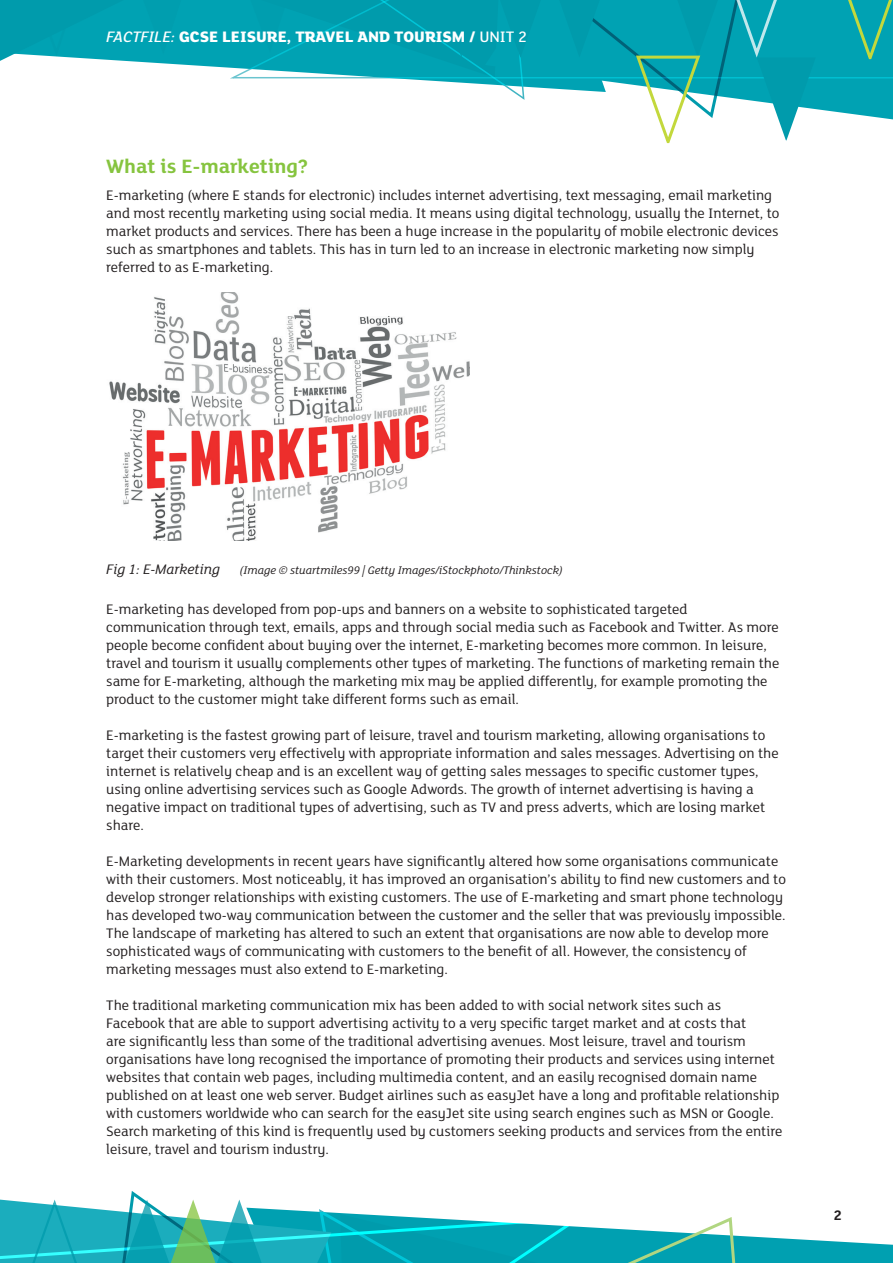
<style>
.page{position:relative;width:893px;height:1263px;background:#fff}
.page>*{position:absolute;margin:0;border:0;box-sizing:border-box;transform-origin:0 0}
.t1{font:700 21px "FS Lola";color:#86c43f}
.t2{font:500 16.5px "FS Lola";color:#fff}
.t3{font:800 16.5px "FS Lola";color:#fff}
.Body_Text{font:15px/18px "FS Lola";color:#231f20}
.t4{font:italic 15px "FS Lola";color:#231f20}
.t5{font:700 15px "FS Lola";color:#231f20}
.t6{font:italic 12px "FS Lola";color:#231f20}
.s1{font-style:italic}
.s2{font-weight:800}
</style>
<div class="page">
<div style="left:189px;top:0;width:36px;height:68px;background:#00a2b3"></div>
<svg style="left:0;top:0;width:189px;height:65px;background:#16a7b7"></svg>
<svg style="left:225px;top:0;width:668px;height:144px"></svg>
<svg style="left:0;top:1191px;width:893px;height:72px"></svg>
<img style="left:109px;top:293px;width:361px;height:248px">
<p class="t3" style="left:200px;top:25px;width:277px">SE LEISURE, TRAVEL AND TOURISM /</p>
<p class="t2" style="left:107px;top:27px;width:421px"><span class="s1">FACTFILE:</span> <span class="s2">GCE HISTORY OF ART /</span> ARCHITECTURE UNIT 2</p>
<h2 class="t1" style="left:106px;top:152px;width:204px">What is E-marketing?</h2>
<p class="Body_Text" style="left:106px;top:185px;width:675px">E-marketing (where E stands for electronic) includes internet advertising, text messaging, email marketing and most recently marketing using social media. It means using digital technology, usually the Internet, to market products and services. There has been a huge increase in the popularity of mobile electronic devices such as smartphones and tablets. This has in turn led to an increase in electronic marketing now simply referred to as E-marketing.</p>
<p class="t4" style="left:106px;top:559px;width:115px">Fig 1: E-Marketing</p>
<p class="t6" style="left:240px;top:562px;width:324px">(Image © stuartmiles99 | Getty Images/iStockphoto/Thinkstock)</p>
<p class="Body_Text" style="left:106px;top:600px;width:674px">E-marketing has developed from pop-ups and banners on a website to sophisticated targeted communication through text, emails, apps and through social media such as Facebook and Twitter. As more people become confident about buying over the internet, E-marketing becomes more common. In leisure, travel and tourism it usually complements other types of marketing. The functions of marketing remain the same for E-marketing, although the marketing mix may be applied differently, for example promoting the product to the customer might take different forms such as email.</p>
<p class="Body_Text" style="left:106px;top:726px;width:674px">E-marketing is the fastest growing part of leisure, travel and tourism marketing, allowing organisations to target their customers very effectively with appropriate information and sales messages. Advertising on the internet is relatively cheap and is an excellent way of getting sales messages to specific customer types, using online advertising services such as Google Adwords. The growth of internet advertising is having a negative impact on traditional types of advertising, such as TV and press adverts, which are losing market share.</p>
<p class="Body_Text" style="left:106px;top:852px;width:681px">E-Marketing developments in recent years have significantly altered how some organisations communicate with their customers. Most noticeably, it has improved an organisation’s ability to find new customers and to develop stronger relationships with existing customers. The use of E-marketing and smart phone technology has developed two-way communication between the customer and the seller that was previously impossible.<br>The landscape of marketing has altered to such an extent that organisations are now able to develop more sophisticated ways of communicating with customers to the benefit of all. However, the consistency of marketing messages must also extend to E-marketing.</p>
<p class="Body_Text" style="left:106px;top:996px;width:678px">The traditional marketing communication mix has been added to with social network sites such as Facebook that are able to support advertising activity to a very specific target market and at costs that<br>are significantly less than some of the traditional advertising avenues. Most leisure, travel and tourism organisations have long recognised the importance of promoting their products and services using internet websites that contain web pages, including multimedia content, and an easily recognised domain name published on at least one web server. Budget airlines such as easyJet have a long and profitable relationship with customers worldwide who can search for the easyJet site using search engines such as MSN or Google.<br>Search marketing of this kind is frequently used by customers seeking products and services from the entire leisure, travel and tourism industry.</p>
<p class="t5" style="left:834px;top:1205px;width:10px">2</p>
</div>
